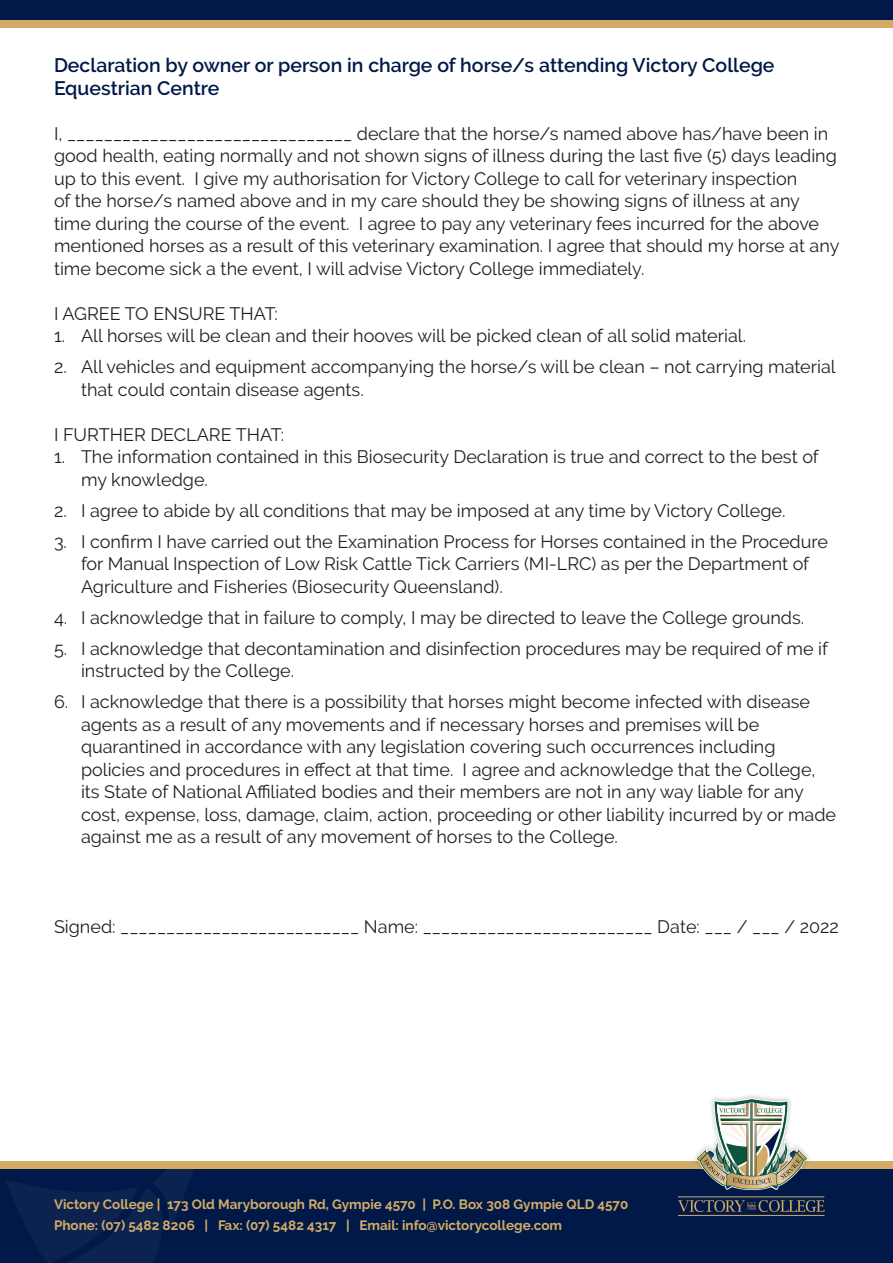
<style>
.page{position:relative;width:893px;height:1263px;background:#fff}
.page>*{position:absolute;margin:0;border:0;box-sizing:border-box;transform-origin:0 0}
.t1{font:600 19.5px/22.5px "Raleway";color:#001948}
.t2{font:18px/22.5px "Raleway";color:#231f20}
.t3{font:700 13.5px/21px "Raleway";color:#d2ab66}
</style>
<div class="page">
<div style="left:0;top:0;width:893px;height:24px;background:#001948"></div>
<div style="left:0;top:20px;width:893px;height:8px;background:#d2ab66"></div>
<div style="left:0;top:1169px;width:893px;height:94px;background:#001948"></div>
<svg style="left:6px;top:1169px;width:187px;height:94px"></svg>
<div style="left:0;top:1161px;width:893px;height:8px;background:#d2ab66"></div>
<hr style="left:678px;top:1215px;width:146px;height:1px;background:#d2ab66">
<div style="left:691px;top:1093px;width:121px;height:102px;background:#231f20;opacity:.25"></div>
<svg style="left:678px;top:1098px;width:146px;height:114px"></svg>
<p class="t1" style="left:54px;top:54px;width:722px">Declaration by owner or person in charge of horse/s attending Victory College<br>Equestrian Centre</p>
<p class="t2" style="left:54px;top:122px;width:787px">I, _______________________________ declare that the horse/s named above has/have been in good health, eating normally and not shown signs of illness during the last five (5) days leading up to this event. I give my authorisation for Victory College to call for veterinary inspection<br>of the horse/s named above and in my care should they be showing signs of illness at any time during the course of the event. I agree to pay any veterinary fees incurred for the above mentioned horses as a result of this veterinary examination. I agree that should my horse at any time become sick a the event, I will advise Victory College immediately.</p>
<p class="t2" style="left:54px;top:302px;width:225px">I AGREE TO ENSURE THAT:</p>
<p class="t2" style="left:54px;top:325px;width:694px">1. All horses will be clean and their hooves will be picked clean of all solid material.</p>
<p class="t2" style="left:81px;top:356px;width:756px;text-indent:-27px">2. All vehicles and equipment accompanying the horse/s will be clean – not carrying material that could contain disease agents.</p>
<p class="t2" style="left:54px;top:423px;width:232px">I FURTHER DECLARE THAT:</p>
<p class="t2" style="left:81px;top:446px;width:739px;text-indent:-27px">1. The information contained in this Biosecurity Declaration is true and correct to the best of my knowledge.</p>
<p class="t2" style="left:54px;top:499px;width:733px">2. I agree to abide by all conditions that may be imposed at any time by Victory College.</p>
<p class="t2" style="left:81px;top:530px;width:748px;text-indent:-27px">3. I confirm I have carried out the Examination Process for Horses contained in the Procedure for Manual Inspection of Low Risk Cattle Tick Carriers (MI-LRC) as per the Department of<br>Agriculture and Fisheries (Biosecurity Queensland).</p>
<p class="t2" style="left:54px;top:606px;width:752px">4. I acknowledge that in failure to comply, I may be directed to leave the College grounds.</p>
<p class="t2" style="left:81px;top:637px;width:749px;text-indent:-27px">5. I acknowledge that decontamination and disinfection procedures may be required of me if instructed by the College.</p>
<p class="t2" style="left:81px;top:691px;width:757px;text-indent:-27px">6. I acknowledge that there is a possibility that horses might become infected with disease agents as a result of any movements and if necessary horses and premises will be quarantined in accordance with any legislation covering such occurrences including policies and procedures in effect at that time. I agree and acknowledge that the College, its State of National Affiliated bodies and their members are not in any way liable for any cost, expense, loss, damage, claim, action, proceeding or other liability incurred by or made against me as a result of any movement of horses to the College.</p>
<p class="t2" style="left:54px;top:916px;width:786px">Signed: __________________________ Name: _________________________ Date: ___ / ___ / 2022</p>
<p class="t3" style="left:54px;top:1193px;width:576px">Victory College | 173 Old Maryborough Rd, Gympie 4570 | P.O. Box 308 Gympie QLD 4570<br>Phone: (07) 5482 8206 | Fax: (07) 5482 4317 | Email: info@victorycollege.com</p>
</div>
